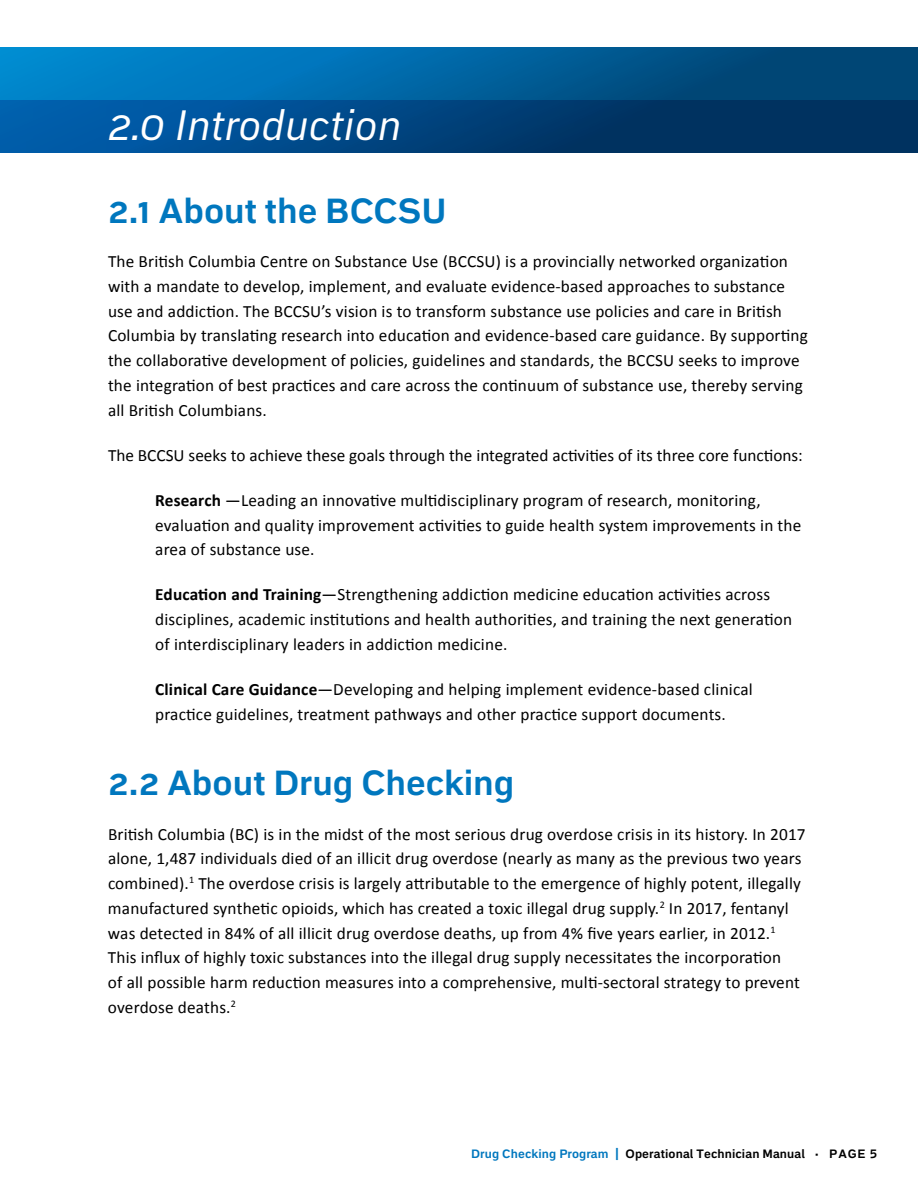
<style>
.page{position:relative;width:918px;height:1188px;background:#fff}
.page>*{position:absolute;margin:0;border:0;box-sizing:border-box;transform-origin:0 0}
.t1{font:italic 42px "Embarcadero MVB Pro";color:#fff}
.t2{font:700 34.5px "Embarcadero MVB Pro";color:#0077be}
.t3{font:17.25px/24.8px "Calibri";letter-spacing:.01em;color:#000}
.t4{font:700 12px "Embarcadero MVB Pro";letter-spacing:.01em;color:#000}
.s1{font-weight:700}
.s2{color:#0077be}
</style>
<div class="page">
<svg style="left:0;top:48px;width:918px;height:53px;background:#00639f"></svg>
<svg style="left:0;top:101px;width:918px;height:52px;background:#00427d"></svg>
<h1 class="t1" style="left:108px;top:96px;width:295px">2.0 Introduction</h1>
<h2 class="t2" style="left:108px;top:186px;width:340px">2.1 About the BCCSU</h2>
<p class="t3" style="left:108px;top:249px;width:701px">The British Columbia Centre on Substance Use (BCCSU) is a provincially networked organization with a mandate to develop, implement, and evaluate evidence-based approaches to substance use and addiction. The BCCSU’s vision is to transform substance use policies and care in British Columbia by translating research into education and evidence-based care guidance. By supporting the collaborative development of policies, guidelines and standards, the BCCSU seeks to improve the integration of best practices and care across the continuum of substance use, thereby serving all British Columbians.</p>
<p class="t3" style="left:108px;top:443px;width:696px">The BCCSU seeks to achieve these goals through the integrated activities of its three core functions:</p>
<p class="t3" style="left:155px;top:488px;width:648px"><span class="s1">Research</span> —Leading an innovative multidisciplinary program of research, monitoring, evaluation and quality improvement activities to guide health system improvements in the area of substance use.</p>
<p class="t3" style="left:155px;top:582px;width:638px"><span class="s1">Education and Training</span>—Strengthening addiction medicine education activities across disciplines, academic institutions and health authorities, and training the next generation of interdisciplinary leaders in addiction medicine.</p>
<p class="t3" style="left:155px;top:677px;width:599px"><span class="s1">Clinical Care Guidance</span>—Developing and helping implement evidence-based clinical practice guidelines, treatment pathways and other practice support documents.</p>
<h2 class="t2" style="left:108px;top:758px;width:408px">2.2 About Drug Checking</h2>
<p class="t3" style="left:108px;top:822px;width:699px">British Columbia (BC) is in the midst of the most serious drug overdose crisis in its history. In 2017 alone, 1,487 individuals died of an illicit drug overdose (nearly as many as the previous two years combined).<sup>1</sup> The overdose crisis is largely attributable to the emergence of highly potent, illegally manufactured synthetic opioids, which has created a toxic illegal drug supply.<sup>2</sup> In 2017, fentanyl was detected in 84% of all illicit drug overdose deaths, up from 4% five years earlier, in 2012.<sup>1<br></sup>This influx of highly toxic substances into the illegal drug supply necessitates the incorporation<br>of all possible harm reduction measures into a comprehensive, multi-sectoral strategy to prevent overdose deaths.<sup>2</sup></p>
<p class="t4" style="left:471px;top:1145px;width:408px"><span class="s2">Drug Checking Program |</span> Operational Technician Manual · PAGE 5</p>
</div>
